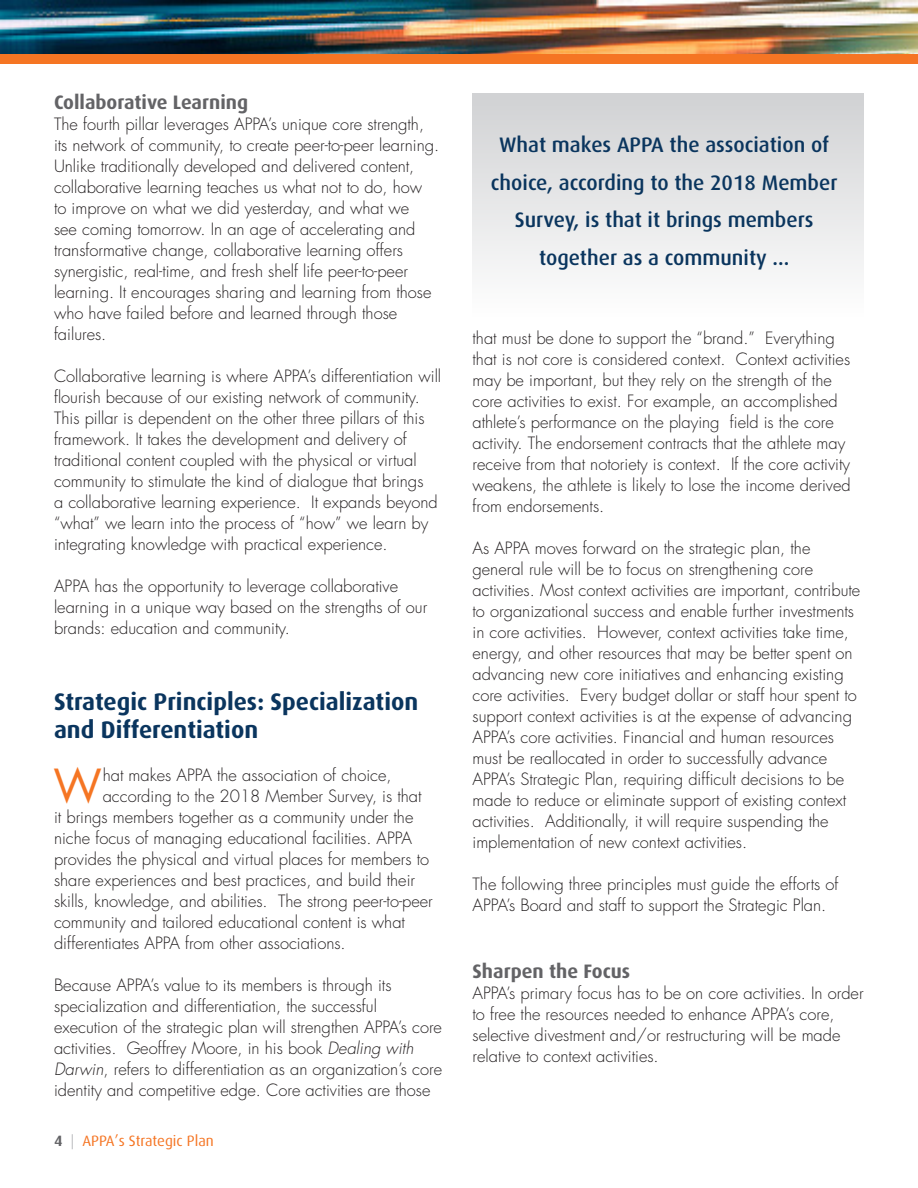
<style>
.page{position:relative;width:918px;height:1188px;background:#fff}
.page>*{position:absolute;margin:0;border:0;box-sizing:border-box;transform-origin:0 0}
.Body_Copy{font:44.4px "Futura Std";color:#f57523}
.t1{font:700 24px/28.8px "Dax";color:#0a355e}
.t2{font:500 21px/37.5px "Dax";color:#0a355e;text-align:center}
.t3{font:700 19.5px "Dax";color:#636366}
.Body_Copy-2{font:300 16.5px/21px "Futura Std";color:#231f20}
.t4{font:15px "Dax";color:#f57523}
.s1{font-style:italic}
.s2{font-weight:700;color:#636366}
.s3{color:#bcbdc0}
</style>
<div class="page">
<div style="left:0;top:54px;width:918px;height:10px;background:#f57523"></div>
<img style="left:0;top:0;width:918px;height:54px">
<div style="left:472px;top:93px;width:392px;height:223px;background:linear-gradient(to bottom,#d0d1d3,#fefefe)"></div>
<p class="t3" style="left:54px;top:91px;width:196px">Collaborative Learning</p>
<p class="Body_Copy-2" style="left:54px;top:114px;width:387px">The fourth pillar leverages APPA’s unique core strength, its network of community, to create peer-to-peer learning.<br>Unlike traditionally developed and delivered content, collaborative learning teaches us what not to do, how<br>to improve on what we did yesterday, and what we<br>see coming tomorrow. In an age of accelerating and transformative change, collaborative learning offers synergistic, real-time, and fresh shelf life peer-to-peer learning. It encourages sharing and learning from those who have failed before and learned through those failures.</p>
<p class="Body_Copy-2" style="left:54px;top:366px;width:389px">Collaborative learning is where APPA’s differentiation will flourish because of our existing network of community.<br>This pillar is dependent on the other three pillars of this framework. It takes the development and delivery of traditional content coupled with the physical or virtual community to stimulate the kind of dialogue that brings<br>a collaborative learning experience. It expands beyond “what” we learn into the process of “how” we learn by integrating knowledge with practical experience.</p>
<p class="Body_Copy-2" style="left:54px;top:576px;width:375px">APPA has the opportunity to leverage collaborative learning in a unique way based on the strengths of our brands: education and community.</p>
<p class="t1" style="left:54px;top:687px;width:366px">Strategic Principles: Specialization and Differentiation</p>
<p class="Body_Copy" style="left:53px;top:757px;width:50px">W</p>
<p class="Body_Copy-2" style="left:103px;top:765px;width:290px">hat makes APPA the association of choice,</p>
<p class="Body_Copy-2" style="left:103px;top:786px;width:320px">according to the 2018 Member Survey, is that</p>
<p class="Body_Copy-2" style="left:54px;top:807px;width:361px">it brings members together as a community under the</p>
<p class="Body_Copy-2" style="left:54px;top:828px;width:360px">niche focus of managing educational facilities. APPA</p>
<p class="Body_Copy-2" style="left:54px;top:849px;width:377px">provides the physical and virtual places for members to</p>
<p class="Body_Copy-2" style="left:54px;top:870px;width:363px">share experiences and best practices, and build their</p>
<p class="Body_Copy-2" style="left:54px;top:891px;width:380px">skills, knowledge, and abilities. The strong peer-to-peer</p>
<p class="Body_Copy-2" style="left:54px;top:912px;width:353px">community and tailored educational content is what</p>
<p class="Body_Copy-2" style="left:54px;top:933px;width:293px">differentiates APPA from other associations.</p>
<p class="Body_Copy-2" style="left:54px;top:975px;width:390px">Because APPA’s value to its members is through its specialization and differentiation, the successful execution of the strategic plan will strengthen APPA’s core activities. Geoffrey Moore, in his book <span class="s1">Dealing with Darwin</span>, refers to differentiation as an organization’s core identity and competitive edge. Core activities are those</p>
<p class="t4" style="left:54px;top:1132px;width:161px"><span class="s2">4</span> <span class="s3">|</span> APPA’s Strategic Plan</p>
<p class="t2" style="left:491px;top:126px;width:348px">What makes APPA the association of choice, according to the 2018 Member<br>Survey, is that it brings members together as a community ...</p>
<p class="Body_Copy-2" style="left:473px;top:328px;width:380px">that must be done to support the “brand.” Everything that is not core is considered context. Context activities may be important, but they rely on the strength of the core activities to exist. For example, an accomplished athlete’s performance on the playing field is the core activity. The endorsement contracts that the athlete may receive from that notoriety is context. If the core activity weakens, the athlete is likely to lose the income derived from endorsements.</p>
<p class="Body_Copy-2" style="left:473px;top:538px;width:389px">As APPA moves forward on the strategic plan, the general rule will be to focus on strengthening core activities. Most context activities are important, contribute to organizational success and enable further investments in core activities. However, context activities take time, energy, and other resources that may be better spent on advancing new core initiatives and enhancing existing core activities. Every budget dollar or staff hour spent to support context activities is at the expense of advancing APPA’s core activities. Financial and human resources must be reallocated in order to successfully advance APPA’s Strategic Plan, requiring difficult decisions to be made to reduce or eliminate support of existing context activities. Additionally, it will require suspending the implementation of new context activities.</p>
<p class="Body_Copy-2" style="left:473px;top:874px;width:367px">The following three principles must guide the efforts of<br>APPA’s Board and staff to support the Strategic Plan.</p>
<p class="t3" style="left:472px;top:960px;width:159px">Sharpen the Focus</p>
<p class="Body_Copy-2" style="left:472px;top:983px;width:393px">APPA’s primary focus has to be on core activities. In order to free the resources needed to enhance APPA’s core, selective divestment and/or restructuring will be made relative to context activities.</p>
</div>
